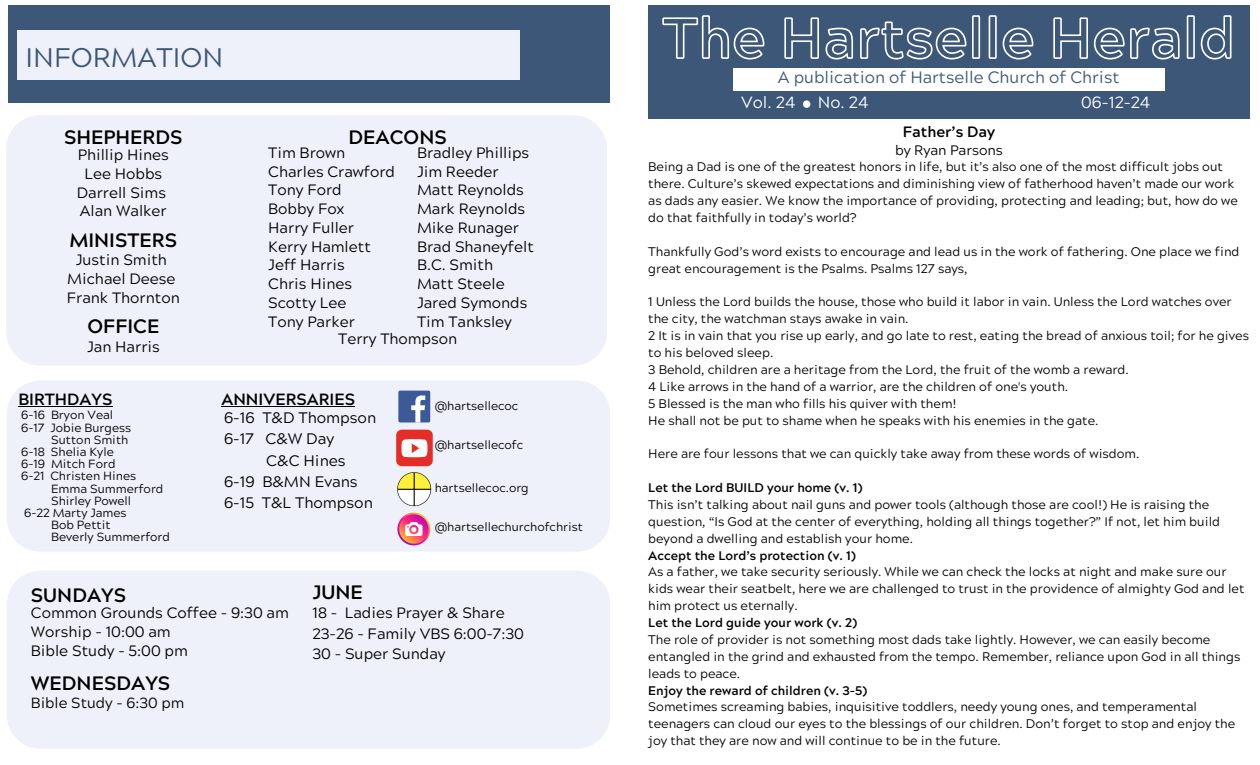
<style>
.page{position:relative;width:1260px;height:765px;background:#fff}
.page>*{position:absolute;margin:0;border:0;box-sizing:border-box;transform-origin:0 0}
.t1{font:26.88px "Acherus Grotesque";color:#3c5777}
.t2{font:700 19.38px "Acherus Grotesque";color:#000}
.t3{font:16.5px "Acherus Grotesque";color:#3c5777}
.t4{font:700 16.25px "Acherus Grotesque";color:#000}
.t5{font:16.25px "Acherus Grotesque";color:#fff}
.t6{font:15.25px "Acherus Grotesque";color:#000}
.t7{font:15px/18.8px "Acherus Grotesque";color:#000}
.t8{font:700 15px "Acherus Grotesque";color:#000}
.t9{font:14.75px "Acherus Grotesque";color:#000}
.t10{font:13.75px "Acherus Grotesque";color:#000}
.t11{font:12.5px/16.9px "Acherus Grotesque";color:#000}
.t12{font:700 12.5px "Acherus Grotesque";color:#000}
.t13{font:11.88px "Acherus Grotesque";color:#000}
</style>
<div class="page">
<div style="left:648px;top:6px;width:602px;height:113px;background:#3c5777"></div>
<div style="left:733px;top:68px;width:431px;height:22px;background:#fff"></div>
<div style="left:803px;top:100px;width:7px;height:8px;background:#fff;border-radius:50%"></div>
<div style="left:9px;top:6px;width:601px;height:97px;background:#3c5777"></div>
<div style="left:6px;top:115px;width:601px;height:251px;background:#eff1fa;border-radius:34px"></div>
<div style="left:17px;top:31px;width:503px;height:49px;background:#eff1fa"></div>
<div style="left:7px;top:571px;width:603px;height:178px;background:#eff1fa;border-radius:34px"></div>
<div style="left:7px;top:380px;width:603px;height:172px;background:#eff1fa;border-radius:34px"></div>
<div style="left:398px;top:391px;width:32px;height:31px;background:#3d5a98;border-radius:2px"></div>
<svg style="left:411px;top:395px;width:14px;height:27px"></svg>
<div style="left:396px;top:430px;width:37px;height:36px;background:#e52d27;border-radius:6px"></div>
<svg style="left:402px;top:439px;width:25px;height:18px"></svg>
<img style="left:397px;top:472px;width:35px;height:35px">
<svg style="left:397px;top:513px;width:33px;height:32px"></svg>
<svg style="left:662px;top:15px;width:570px;height:45px"></svg>
<hr style="left:18px;top:406px;width:94px;height:1px;background:#000">
<hr style="left:221px;top:406px;width:134px;height:1px;background:#000">
<h5 class="t1" style="left:26px;top:47px;width:199px">INFORMATION</h5>
<p class="t2" style="left:64px;top:130px;width:120px">SHEPHERDS</p>
<p class="t7" style="left:77px;top:148px;width:94px;text-align:center">Phillip Hines<br>Lee Hobbs<br>Darrell Sims<br>Alan Walker</p>
<p class="t2" style="left:69px;top:232px;width:109px">MINISTERS</p>
<h4 class="t7" style="left:67px;top:253px;width:115px;text-align:center">Justin Smith<br>Michael Deese<br>Frank Thornton</h4>
<p class="t2" style="left:88px;top:319px;width:73px">OFFICE</p>
<p class="t7" style="left:87px;top:339px;width:74px">Jan Harris</p>
<p class="t2" style="left:349px;top:130px;width:100px">DEACONS</p>
<p class="t7" style="left:268px;top:145px;width:128px">Tim Brown<br>Charles Crawford<br>Tony Ford<br>Bobby Fox<br>Harry Fuller<br>Kerry Hamlett<br>Jeff Harris<br>Chris Hines<br>Scotty Lee<br>Tony Parker</p>
<p class="t7" style="left:417px;top:145px;width:118px">Bradley Phillips<br>Jim Reeder<br>Matt Reynolds<br>Mark Reynolds<br>Mike Runager<br>Brad Shaneyfelt<br>B.C. Smith<br>Matt Steele<br>Jared Symonds<br>Tim Tanksley</p>
<p class="t7" style="left:338px;top:331px;width:120px">Terry Thompson</p>
<p class="t4" style="left:18px;top:393px;width:96px">BIRTHDAYS</p>
<p class="t4" style="left:221px;top:393px;width:135px">ANNIVERSARIES</p>
<p class="t13" style="left:21px;top:411px;width:25px">6-16</p>
<p class="t13" style="left:51px;top:411px;width:64px">Bryon Veal</p>
<p class="t13" style="left:21px;top:423px;width:25px">6-17</p>
<p class="t13" style="left:50px;top:423px;width:82px">Jobie Burgess</p>
<p class="t13" style="left:51px;top:435px;width:79px">Sutton Smith</p>
<p class="t13" style="left:21px;top:447px;width:25px">6-18</p>
<h5 class="t13" style="left:51px;top:447px;width:64px">Shelia Kyle</h5>
<h5 class="t13" style="left:21px;top:459px;width:25px">6-19</h5>
<p class="t13" style="left:51px;top:459px;width:66px">Mitch Ford</p>
<p class="t13" style="left:21px;top:472px;width:25px">6-21</p>
<p class="t13" style="left:50px;top:472px;width:87px">Christen Hines</p>
<p class="t13" style="left:51px;top:484px;width:114px">Emma Summerford</p>
<h3 class="t13" style="left:51px;top:496px;width:82px">Shirley Powell</h3>
<h5 class="t13" style="left:24px;top:508px;width:104px">6-22 Marty James</h5>
<h3 class="t13" style="left:51px;top:520px;width:61px">Bob Pettit</h3>
<h6 class="t13" style="left:51px;top:532px;width:120px">Beverly Summerford</h6>
<h5 class="t6" style="left:224px;top:412px;width:154px">6-16 T&amp;D Thompson</h5>
<h5 class="t6" style="left:224px;top:433px;width:112px">6-17 C&amp;W Day</h5>
<h5 class="t6" style="left:266px;top:454px;width:81px">C&amp;C Hines</h5>
<h5 class="t6" style="left:224px;top:475px;width:135px">6-19 B&amp;MN Evans</h5>
<h5 class="t6" style="left:224px;top:497px;width:150px">6-15 T&amp;L Thompson</h5>
<h3 class="t2" style="left:31px;top:587px;width:97px">SUNDAYS</h3>
<h5 class="t2" style="left:312px;top:585px;width:52px">JUNE</h5>
<h3 class="t13" style="left:435px;top:401px;width:85px">@hartsellecoc</h3>
<h5 class="t13" style="left:435px;top:440px;width:90px">@hartsellecofc</h5>
<h1 class="t13" style="left:435px;top:483px;width:96px">hartsellecoc.org</h1>
<h5 class="t13" style="left:435px;top:522px;width:150px">@hartsellechurchofchrist</h5>
<h4 class="t7" style="left:31px;top:606px;width:260px">Common Grounds Coffee - 9:30 am<br>Worship - 10:00 am<br>Bible Study - 5:00 pm</h4>
<p class="t7" style="left:312px;top:605px;width:213px;line-height:20.6px">18 - Ladies Prayer &amp; Share<br>23-26 - Family VBS 6:00-7:30<br>30 - Super Sunday</p>
<h5 class="t2" style="left:31px;top:676px;width:141px">WEDNESDAYS</h5>
<h5 class="t9" style="left:31px;top:697px;width:155px">Bible Study - 6:30 pm</h5>
<h5 class="t3" style="left:778px;top:71px;width:343px">A publication of Hartselle Church of Christ</h5>
<h3 class="t5" style="left:741px;top:96px;width:56px">Vol. 24</h3>
<h5 class="t5" style="left:818px;top:96px;width:52px">No. 24</h5>
<h3 class="t5" style="left:1081px;top:96px;width:71px">06-12-24</h3>
<h5 class="t8" style="left:903px;top:126px;width:94px">Father’s Day</h5>
<h5 class="t10" style="left:895px;top:144px;width:109px">by Ryan Parsons</h5>
<p class="t11" style="left:648px;top:160px;width:591px">Being a Dad is one of the greatest honors in life, but it’s also one of the most difficult jobs out there. Culture’s skewed expectations and diminishing view of fatherhood haven’t made our work as dads any easier. We know the importance of providing, protecting and leading; but, how do we do that faithfully in today’s world?</p>
<p class="t11" style="left:648px;top:245px;width:593px">Thankfully God’s word exists to encourage and lead us in the work of fathering. One place we find great encouragement is the Psalms. Psalms 127 says,</p>
<p class="t11" style="left:648px;top:295px;width:585px">1 Unless the Lord builds the house, those who build it labor in vain. Unless the Lord watches over the city, the watchman stays awake in vain.</p>
<p class="t11" style="left:648px;top:329px;width:602px">2 It is in vain that you rise up early, and go late to rest, eating the bread of anxious toil; for he gives to his beloved sleep.</p>
<p class="t11" style="left:648px;top:363px;width:482px">3 Behold, children are a heritage from the Lord, the fruit of the womb a reward.</p>
<p class="t11" style="left:648px;top:380px;width:421px">4 Like arrows in the hand of a warrior, are the children of one's youth.</p>
<p class="t11" style="left:648px;top:397px;width:310px">5 Blessed is the man who fills his quiver with them!</p>
<p class="t11" style="left:648px;top:413px;width:452px">He shall not be put to shame when he speaks with his enemies in the gate.</p>
<p class="t11" style="left:648px;top:447px;width:493px">Here are four lessons that we can quickly take away from these words of wisdom.</p>
<p class="t12" style="left:648px;top:483px;width:216px">Let the Lord BUILD your home (v. 1)</p>
<p class="t11" style="left:648px;top:498px;width:573px">This isn’t talking about nail guns and power tools (although those are cool!) He is raising the question, “Is God at the center of everything, holding all things together?” If not, let him build beyond a dwelling and establish your home.</p>
<p class="t12" style="left:648px;top:550px;width:209px">Accept the Lord’s protection (v. 1)</p>
<p class="t11" style="left:648px;top:565px;width:598px">As a father, we take security seriously. While we can check the locks at night and make sure our kids wear their seatbelt, here we are challenged to trust in the providence of almighty God and let him protect us eternally.</p>
<p class="t12" style="left:648px;top:618px;width:210px">Let the Lord guide your work (v. 2)</p>
<p class="t11" style="left:648px;top:633px;width:594px">The role of provider is not something most dads take lightly. However, we can easily become entangled in the grind and exhausted from the tempo. Remember, reliance upon God in all things leads to peace.</p>
<p class="t12" style="left:648px;top:685px;width:221px">Enjoy the reward of children (v. 3-5)</p>
<p class="t11" style="left:648px;top:700px;width:589px">Sometimes screaming babies, inquisitive toddlers, needy young ones, and temperamental teenagers can cloud our eyes to the blessings of our children. Don’t forget to stop and enjoy the joy that they are now and will continue to be in the future.</p>
</div>
